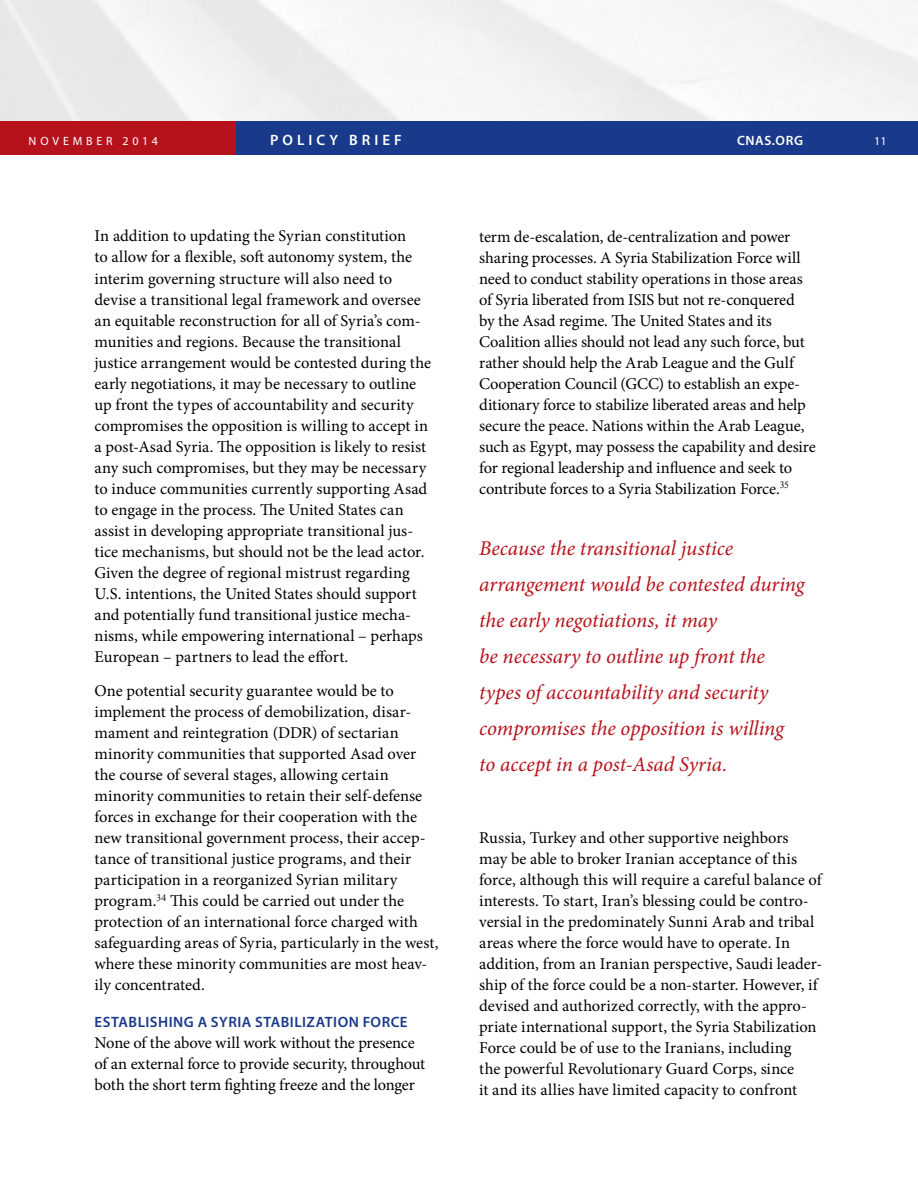
<style>
.page{position:relative;width:918px;height:1188px;background:#fff}
.page>*{position:absolute;margin:0;border:0;box-sizing:border-box;transform-origin:0 0}
.t1{font:italic 21px/36px "Minion Pro";letter-spacing:-.005em;color:#b5121b}
.t2{font:16.5px/21px "Minion Pro";color:#000}
.t3{font:600 15px "Myriad Pro";letter-spacing:.035em;color:#19398a}
.t4{font:600 15px "Myriad Pro";letter-spacing:.27em;color:#fff}
.t5{font:600 13.5px "Myriad Pro";letter-spacing:.045em;color:#fff}
.t6{font:12px "Myriad Pro";letter-spacing:.32em;color:#fff}
</style>
<div class="page">
<img style="left:0;top:0;width:918px;height:122px">
<div style="left:236px;top:122px;width:682px;height:33px;background:#19398a"></div>
<div style="left:0;top:122px;width:236px;height:33px;background:#b5121b"></div>
<p class="t6" style="left:29px;top:134px;width:131px">NOVEMBER 2014</p>
<p class="t4" style="left:270px;top:131px;width:133px">POLICY BRIEF</p>
<p class="t5" style="left:737px;top:132px;width:68px">CNAS.ORG</p>
<p class="t6" style="left:874px;top:134px;width:14px">11</p>
<p class="t2" style="left:94px;top:226px;width:338px">In addition to updating the Syrian constitution<br>to allow for a flexible, soft autonomy system, the interim governing structure will also need to devise a transitional legal framework and oversee an equitable reconstruction for all of Syria’s com&shy;munities and regions. Because the transitional justice arrangement would be contested during the early negotiations, it may be necessary to outline up front the types of accountability and security compromises the opposition is willing to accept in a post-Asad Syria. The opposition is likely to resist any such compromises, but they may be necessary to induce communities currently supporting Asad to engage in the process. The United States can assist in developing appropriate transitional jus&shy;tice mechanisms, but should not be the lead actor.<br>Given the degree of regional mistrust regarding U.S. intentions, the United States should support and potentially fund transitional justice mecha&shy;nisms, while empowering international – perhaps European – partners to lead the effort.</p>
<p class="t2" style="left:94px;top:680px;width:345px">One potential security guarantee would be to implement the process of demobilization, disar&shy;mament and reintegration (DDR) of sectarian minority communities that supported Asad over the course of several stages, allowing certain minority communities to retain their self-defense forces in exchange for their cooperation with the new transitional government process, their accep&shy;tance of transitional justice programs, and their participation in a reorganized Syrian military program.<sup>34</sup> This could be carried out under the protection of an international force charged with safeguarding areas of Syria, particularly in the west, where these minority communities are most heav&shy;ily concentrated.</p>
<p class="t3" style="left:95px;top:1012px;width:315px">ESTABLISHING A SYRIA STABILIZATION FORCE</p>
<p class="t2" style="left:94px;top:1032px;width:332px">None of the above will work without the presence of an external force to provide security, throughout both the short term fighting freeze and the longer</p>
<p class="t2" style="left:479px;top:226px;width:338px">term de-escalation, de-centralization and power sharing processes. A Syria Stabilization Force will need to conduct stability operations in those areas of Syria liberated from ISIS but not re-conquered<br>by the Asad regime. The United States and its Coalition allies should not lead any such force, but rather should help the Arab League and the Gulf Cooperation Council (GCC) to establish an expe&shy;ditionary force to stabilize liberated areas and help secure the peace. Nations within the Arab League, such as Egypt, may possess the capability and desire for regional leadership and influence and seek to contribute forces to a Syria Stabilization Force.<sup>35</sup></p>
<p class="t1" style="left:479px;top:531px;width:327px">Because the transitional justice arrangement would be contested during the early negotiations, it may<br>be necessary to outline up front the types of accountability and security compromises the opposition is willing to accept in a post-Asad Syria.</p>
<p class="t2" style="left:479px;top:827px;width:345px">Russia, Turkey and other supportive neighbors<br>may be able to broker Iranian acceptance of this force, although this will require a careful balance of interests. To start, Iran’s blessing could be contro&shy;versial in the predominately Sunni Arab and tribal areas where the force would have to operate. In addition, from an Iranian perspective, Saudi leader&shy;ship of the force could be a non-starter. However, if devised and authorized correctly, with the appro&shy;priate international support, the Syria Stabilization Force could be of use to the Iranians, including<br>the powerful Revolutionary Guard Corps, since<br>it and its allies have limited capacity to confront</p>
</div>
